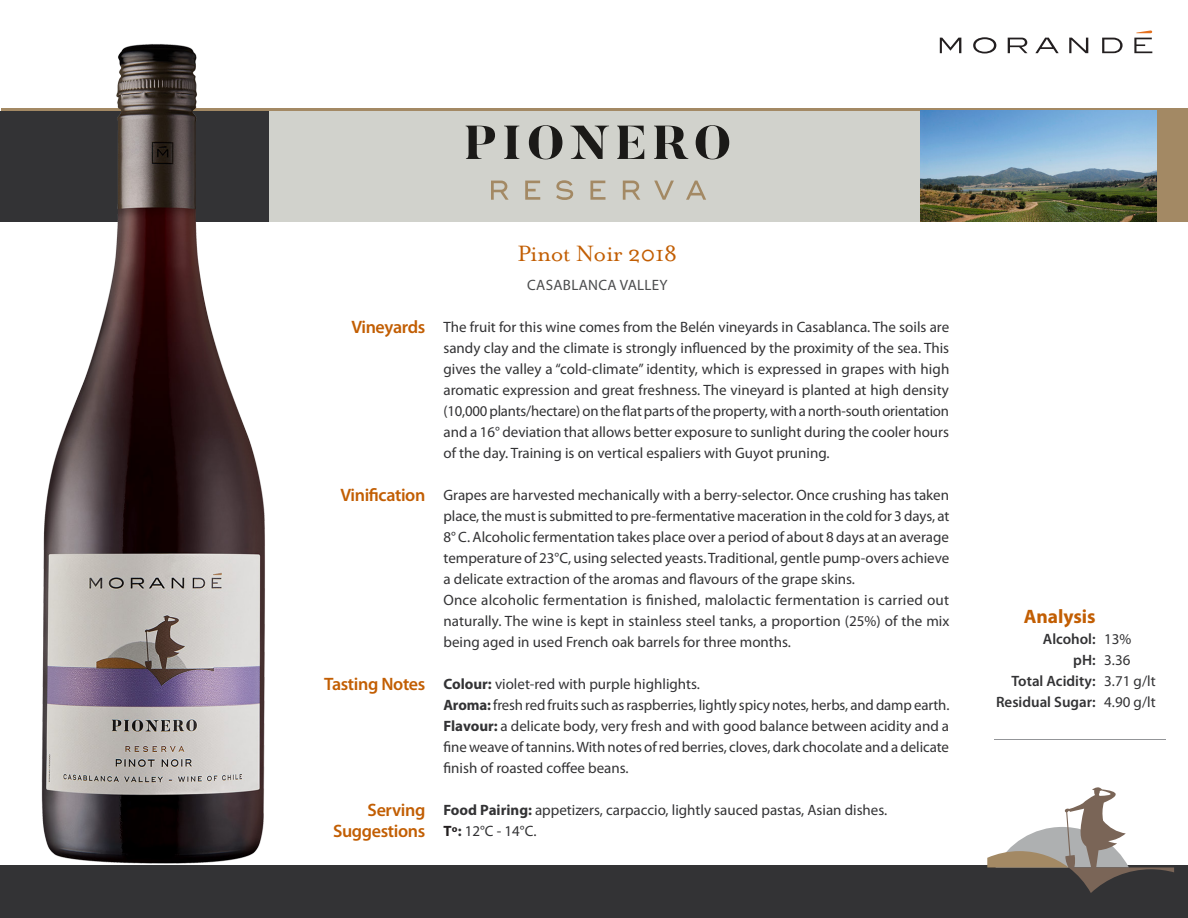
<style>
.page{position:relative;width:1188px;height:918px;background:#fff}
.page>*{position:absolute;margin:0;border:0;box-sizing:border-box;transform-origin:0 0}
._01_Titulo{font:25.5px "Mrs Eaves Roman";letter-spacing:-.02em;color:#c25e03}
._02_Sub_Titulo{font:700 19.5px "Myriad Pro";color:#c25e03}
._01_Titulo-2{font:600 18px "Myriad Pro";letter-spacing:-.02em;color:#c25e03}
._03_Texto{font:15px/21px "Myriad Pro";color:#333335;text-align:justify}
._03_Texto-2{font:600 15px "Myriad Pro";color:#333335}
._01_Titulo-3{font:15px "Myriad Pro";letter-spacing:.02em;color:#4b4c4d}
.s1{font-weight:700}
.s2{font-weight:700;color:#231f20}
</style>
<div class="page">
<div style="left:269px;top:111px;width:657px;height:110px;background:#d1d2cc"></div>
<div style="left:0;top:111px;width:269px;height:110px;background:#333335"></div>
<div style="left:0;top:866px;width:1188px;height:52px;background:#333335"></div>
<hr style="left:2px;top:108px;width:1186px;height:3px;background:#a38964">
<div style="left:1154px;top:111px;width:34px;height:111px;background:#a38964"></div>
<hr style="left:994px;top:739px;width:172px;height:1px;background:#939598">
<img style="left:40px;top:44px;width:246px;height:822px">
<img style="left:920px;top:111px;width:237px;height:111px">
<svg style="left:940px;top:38px;width:21px;height:15px"></svg>
<svg style="left:973px;top:37px;width:23px;height:17px"></svg>
<svg style="left:1008px;top:38px;width:20px;height:15px"></svg>
<svg style="left:1035px;top:38px;width:24px;height:15px"></svg>
<svg style="left:1069px;top:38px;width:19px;height:15px"></svg>
<svg style="left:1102px;top:38px;width:21px;height:15px"></svg>
<svg style="left:1134px;top:30px;width:18px;height:23px"></svg>
<svg style="left:466px;top:126px;width:29px;height:33px"></svg>
<svg style="left:504px;top:126px;width:15px;height:33px"></svg>
<svg style="left:529px;top:125px;width:33px;height:34px"></svg>
<svg style="left:570px;top:126px;width:39px;height:33px"></svg>
<svg style="left:617px;top:126px;width:27px;height:33px"></svg>
<svg style="left:654px;top:126px;width:34px;height:33px"></svg>
<svg style="left:696px;top:125px;width:33px;height:34px"></svg>
<svg style="left:491px;top:181px;width:17px;height:19px"></svg>
<svg style="left:525px;top:181px;width:15px;height:19px"></svg>
<svg style="left:556px;top:180px;width:17px;height:20px"></svg>
<svg style="left:590px;top:181px;width:16px;height:19px"></svg>
<svg style="left:623px;top:181px;width:17px;height:19px"></svg>
<svg style="left:654px;top:181px;width:20px;height:19px"></svg>
<svg style="left:686px;top:181px;width:20px;height:19px"></svg>
<svg style="left:987px;top:787px;width:187px;height:106px"></svg>
<p class="_01_Titulo-2" style="left:351px;top:317px;width:75px">Vineyards</p>
<p class="_01_Titulo-2" style="left:340px;top:485px;width:86px">Vinification</p>
<p class="_01_Titulo-2" style="left:324px;top:674px;width:103px">Tasting Notes</p>
<p class="_01_Titulo-2" style="left:368px;top:800px;width:59px">Serving</p>
<p class="_01_Titulo-2" style="left:333px;top:821px;width:94px">Suggestions</p>
<p class="_01_Titulo" style="left:517px;top:239px;width:161px">Pinot Noir 2018</p>
<p class="_01_Titulo-3" style="left:527px;top:276px;width:142px">CASABLANCA VALLEY</p>
<p class="_03_Texto" style="left:443px;top:317px;width:507px">The fruit for this wine comes from the Belén vineyards in Casablanca. The soils are sandy clay and the climate is strongly influenced by the proximity of the sea. This gives the valley a “cold-climate” identity, which is expressed in grapes with high aromatic expression and great freshness. The vineyard is planted at high density (10,000 plants/hectare) on the flat parts of the property, with a north-south orientation and a 16° deviation that allows better exposure to sunlight during the cooler hours of the day. Training is on vertical espaliers with Guyot pruning.</p>
<p class="_03_Texto" style="left:443px;top:485px;width:507px">Grapes are harvested mechanically with a berry-selector. Once crushing has taken place, the must is submitted to pre-fermentative maceration in the cold for 3 days, at 8° C. Alcoholic fermentation takes place over a period of about 8 days at an average temperature of 23°C, using selected yeasts. Traditional, gentle pump-overs achieve a delicate extraction of the aromas and flavours of the grape skins.</p>
<p class="_03_Texto" style="left:443px;top:590px;width:507px">Once alcoholic fermentation is finished, malolactic fermentation is carried out naturally. The wine is kept in stainless steel tanks, a proportion (25%) of the mix being aged in used French oak barrels for three months.</p>
<p class="_03_Texto" style="left:443px;top:674px;width:258px"><span class="s1">Colour:</span> violet-red with purple highlights.</p>
<p class="_03_Texto" style="left:443px;top:695px;width:507px"><span class="s1">Aroma:</span> fresh red fruits such as raspberries, lightly spicy notes, herbs, and damp earth.</p>
<p class="_03_Texto" style="left:443px;top:716px;width:507px"><span class="s1">Flavour:</span> a delicate body, very fresh and with good balance between acidity and a fine weave of tannins. With notes of red berries, cloves, dark chocolate and a delicate finish of roasted coffee beans.</p>
<p class="_03_Texto" style="left:443px;top:800px;width:445px"><span class="s1">Food Pairing:</span> appetizers, carpaccio, lightly sauced pastas, Asian dishes.</p>
<p class="_03_Texto" style="left:443px;top:821px;width:95px"><span class="s2">Tº</span><span class="s1">:</span> 12°C - 14°C.</p>
<p class="_02_Sub_Titulo" style="left:1024px;top:605px;width:73px">Analysis</p>
<p class="_03_Texto-2" style="left:1043px;top:630px;width:54px">Alcohol:</p>
<p class="_03_Texto-2" style="left:1073px;top:651px;width:24px">pH:</p>
<p class="_03_Texto-2" style="left:1012px;top:672px;width:86px">Total Acidity:</p>
<p class="_03_Texto-2" style="left:996px;top:693px;width:101px">Residual Sugar:</p>
<p class="_03_Texto" style="left:1104px;top:629px;width:29px">13%</p>
<p class="_03_Texto" style="left:1104px;top:650px;width:28px">3.36</p>
<p class="_03_Texto" style="left:1104px;top:671px;width:53px">3.71 g/lt</p>
<p class="_03_Texto" style="left:1104px;top:692px;width:53px">4.90 g/lt</p>
</div>
